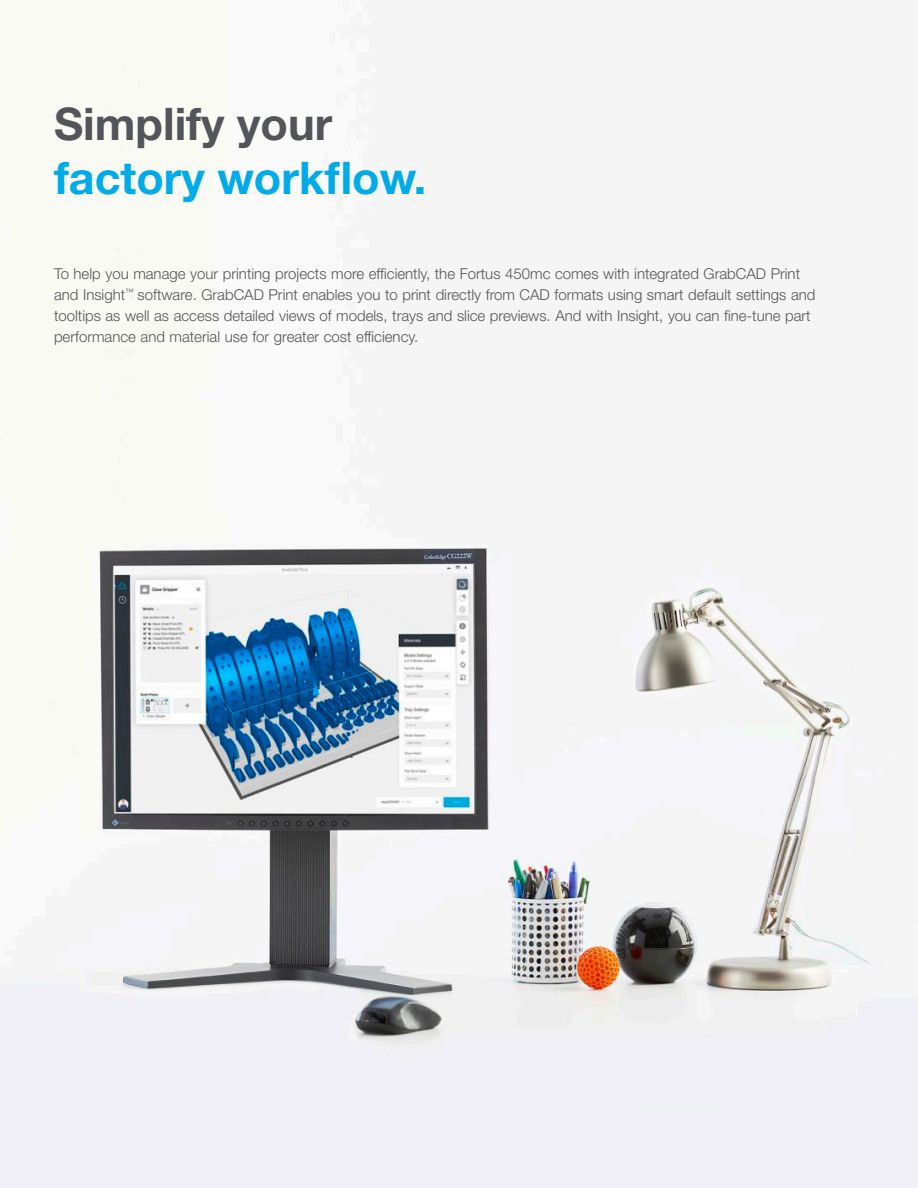
<style>
.page{position:relative;width:918px;height:1188px;background:#fff}
.page>*{position:absolute;margin:0;border:0;box-sizing:border-box;transform-origin:0 0}
.Page_Title{font:700 45px "Helvetica Neue LT Std";color:#00abe7}
.Page_Title-2{font:700 45px "Helvetica Neue LT Std";color:#54555a}
.Para{font:300 15px/21px "Helvetica Neue LT Std";color:#54555a}
</style>
<div class="page">
<img style="left:0;top:537px;width:918px;height:651px">
<p class="Page_Title-2" style="left:54px;top:96px;width:280px">Simplify your</p>
<p class="Page_Title" style="left:54px;top:150px;width:374px">factory workflow.</p>
<p class="Para" style="left:54px;top:262px;width:763px">To help you manage your printing projects more efficiently, the Fortus 450mc comes with integrated GrabCAD Print and Insight<sup>™</sup> software. GrabCAD Print enables you to print directly from CAD formats using smart default settings and tooltips as well as access detailed views of models, trays and slice previews. And with Insight, you can fine-tune part performance and material use for greater cost efficiency.</p>
</div>
